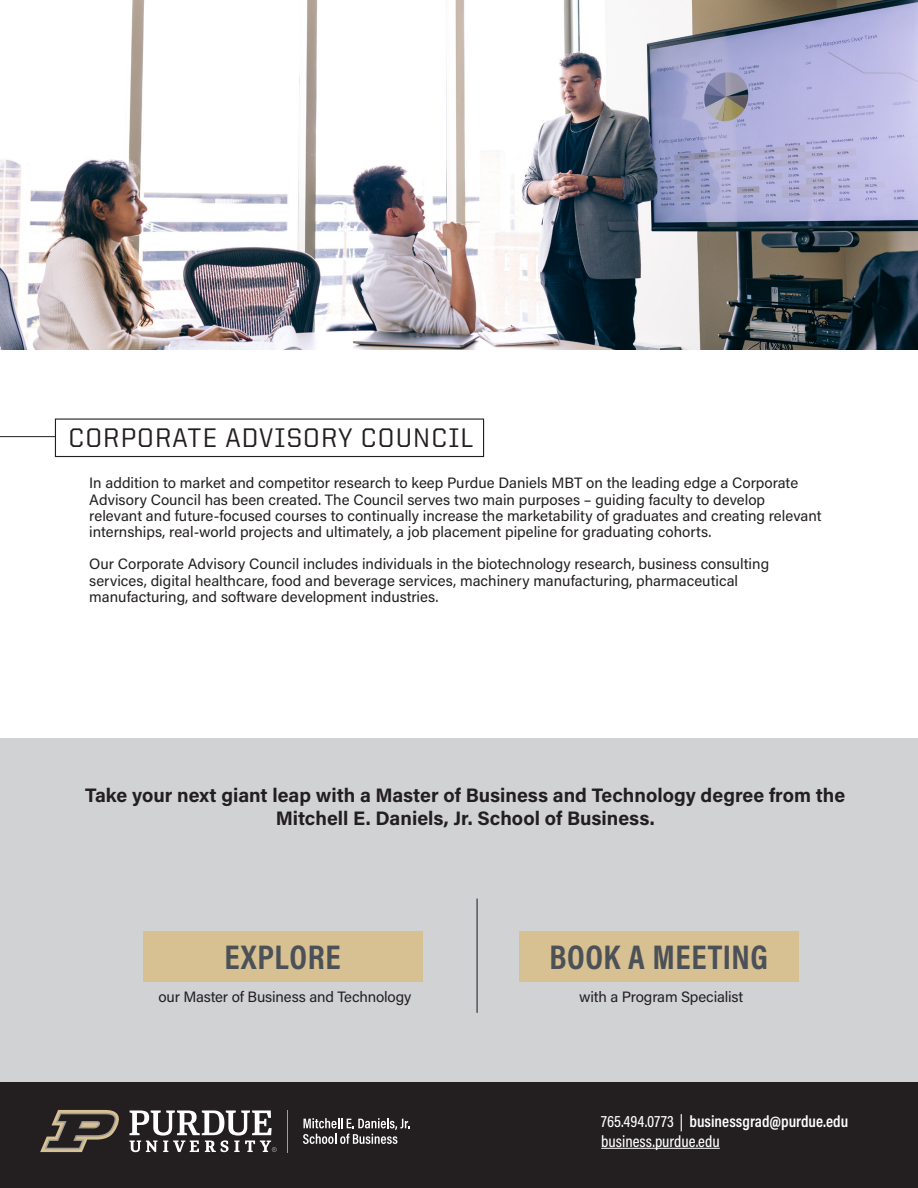
<style>
.page{position:relative;width:918px;height:1188px;background:#fff}
.page>*{position:absolute;margin:0;border:0;box-sizing:border-box;transform-origin:0 0}
.t1{font:700 34.5px "Acumin Pro Cond";letter-spacing:.015em;color:#4b5157}
.t2{font:500 27px "United Sans Reg";letter-spacing:.04em;color:#231f20}
.t3{font:700 19.5px/23.4px "Acumin Pro";color:#231f20;text-align:center}
.t4{font:500 16.5px/19.8px "Acumin Pro Cond";color:#fff}
.t5{font:15px/16.2px "Acumin Pro";color:#231f20}
.s1{font-weight:600}
</style>
<div class="page">
<div style="left:0;top:739px;width:918px;height:343px;background:#d1d2d4"></div>
<div style="left:519px;top:932px;width:280px;height:50px;background:#d7c091"></div>
<div style="left:143px;top:932px;width:279px;height:50px;background:#d7c091"></div>
<div style="left:55px;top:418px;width:429px;height:39px;border:1px solid #231f20"></div>
<hr style="left:0;top:436px;width:55px;height:1px;background:#231f20">
<img style="left:0;top:0;width:918px;height:350px">
<div style="left:0;top:1082px;width:918px;height:106px;background:#231f20"></div>
<svg style="left:40px;top:1110px;width:79px;height:42px"></svg>
<svg style="left:129px;top:1110px;width:148px;height:42px"></svg>
<hr style="left:476px;top:899px;width:2px;height:114px;background:#52585e">
<hr style="left:601px;top:1148px;width:119px;height:1px;background:#fff">
<hr style="left:287px;top:1110px;width:1px;height:42px;background:#a19d97">
<svg style="left:303px;top:1118px;width:107px;height:26px"></svg>
<h2 class="t2" style="left:68px;top:423px;width:407px">CORPORATE ADVISORY COUNCIL</h2>
<p class="t5" style="left:89px;top:474px;width:734px">In addition to market and competitor research to keep Purdue Daniels MBT on the leading edge a Corporate Advisory Council has been created. The Council serves two main purposes – guiding faculty to develop relevant and future-focused courses to continually increase the marketability of graduates and creating relevant internships, real-world projects and ultimately, a job placement pipeline for graduating cohorts.</p>
<p class="t5" style="left:89px;top:555px;width:681px">Our Corporate Advisory Council includes individuals in the biotechnology research, business consulting services, digital healthcare, food and beverage services, machinery manufacturing, pharmaceutical manufacturing, and software development industries.</p>
<p class="t3" style="left:85px;top:782px;width:761px">Take your next giant leap with a Master of Business and Technology degree from the<br>Mitchell E. Daniels, Jr. School of Business.</p>
<h1 class="t1" style="left:225px;top:934px;width:117px">EXPLORE</h1>
<h1 class="t1" style="left:549px;top:934px;width:220px">BOOK A MEETING</h1>
<p class="t5" style="left:158px;top:988px;width:255px">our Master of Business and Technology</p>
<p class="t5" style="left:579px;top:988px;width:166px">with a Program Specialist</p>
<p class="t4" style="left:601px;top:1111px;width:249px">765.494.0773 | <span class="s1">businessgrad@purdue.edu </span>business.purdue.edu</p>
</div>
